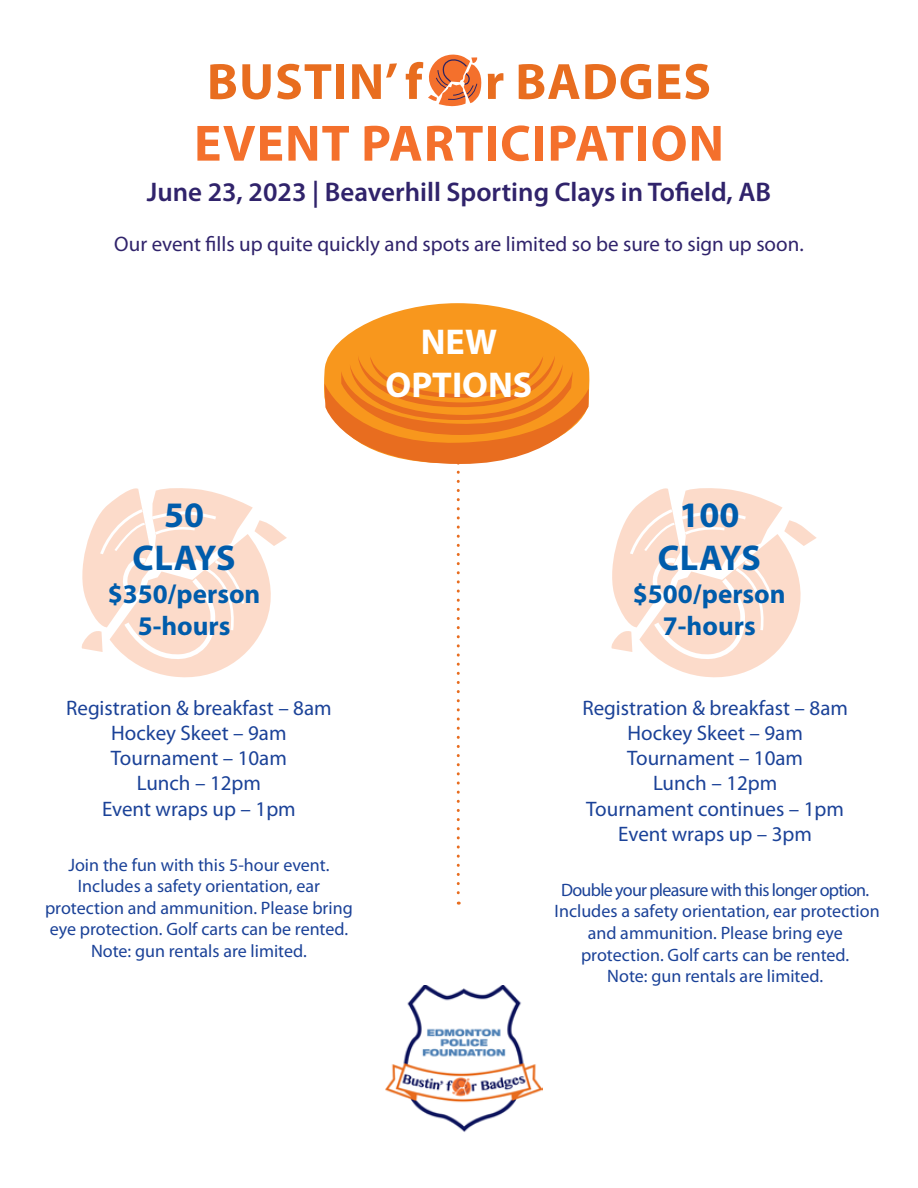
<style>
.page{position:relative;width:918px;height:1188px;background:#fff}
.page>*{position:absolute;margin:0;border:0;box-sizing:border-box;transform-origin:0 0}
.t1{font:700 51.45px "Myriad Pro";letter-spacing:.02em;color:#f4702c}
.t2{font:700 51.45px "Myriad Pro";letter-spacing:.02em;color:#e86d1f}
.t3{font:700 36px/43.2px "Myriad Pro";color:#005cab;text-align:center}
.t4{font:700 36px "Myriad Pro";color:#fff}
.t5{font:600 27px "Myriad Pro";color:#30236b}
.t6{font:700 27px/32.4px "Myriad Pro";color:#005cab;text-align:center}
.t7{font:21px/25.2px "Myriad Pro";color:#1b4298;text-align:center}
.t8{font:21px "Myriad Pro";color:#30236b}
.t9{font:18px/21.6px "Myriad Pro";color:#1b4298;text-align:center}
</style>
<div class="page">
<img style="left:385px;top:986px;width:157px;height:146px">
<svg style="left:81px;top:488px;width:206px;height:190px"></svg>
<svg style="left:428px;top:54px;width:54px;height:53px"></svg>
<svg style="left:324px;top:303px;width:493px;height:602px"></svg>
<h1 class="t2" style="left:207px;top:48px;width:506px">BUSTIN’ F R BADGES</h1>
<h1 class="t1" style="left:194px;top:110px;width:532px">EVENT PARTICIPATION</h1>
<h3 class="t5" style="left:147px;top:174px;width:626px">June 23, 2023 | Beaverhill Sporting Clays in Tofield, AB</h3>
<p class="t8" style="left:114px;top:231px;width:691px">Our event fills up quite quickly and spots are limited so be sure to sign up soon.</p>
<h2 class="t4" style="left:421px;top:318px;width:78px">NE W</h2>
<h2 class="t4" style="left:386px;top:362px;width:22px">OPTIONS</h2>
<h2 class="t3" style="left:132px;top:492px;width:105px">50<br>CLAYS</h2>
<h3 class="t6" style="left:108px;top:577px;width:154px">$350/PERSON<br>5-HOURS</h3>
<p class="t7" style="left:66px;top:695px;width:267px">Registration &amp; breakfast – 8am<br>Hockey Skeet – 9am<br>Tournament – 10am<br>Lunch – 12pm<br>Event wraps up – 1pm</p>
<p class="t9" style="left:45px;top:854px;width:309px">Join the fun with this 5-hour event.<br>Includes a safety orientation, ear protection and ammunition. Please bring eye protection. Golf carts can be rented.<br>Note: gun rentals are limited.</p>
<h2 class="t3" style="left:658px;top:492px;width:105px">100<br>CLAYS</h2>
<h3 class="t6" style="left:633px;top:577px;width:154px">$500/PERSON<br>7-HOURS</h3>
<p class="t7" style="left:582px;top:695px;width:267px">Registration &amp; breakfast – 8am<br>Hockey Skeet – 9am<br>Tournament – 10am<br>Lunch – 12pm<br>Tournament continues – 1pm<br>Event wraps up – 3pm</p>
<p class="t9" style="left:555px;top:879px;width:327px">Double your pleasure with this longer option.<br>Includes a safety orientation, ear protection and ammunition. Please bring eye protection. Golf carts can be rented.<br>Note: gun rentals are limited.</p>
</div>
